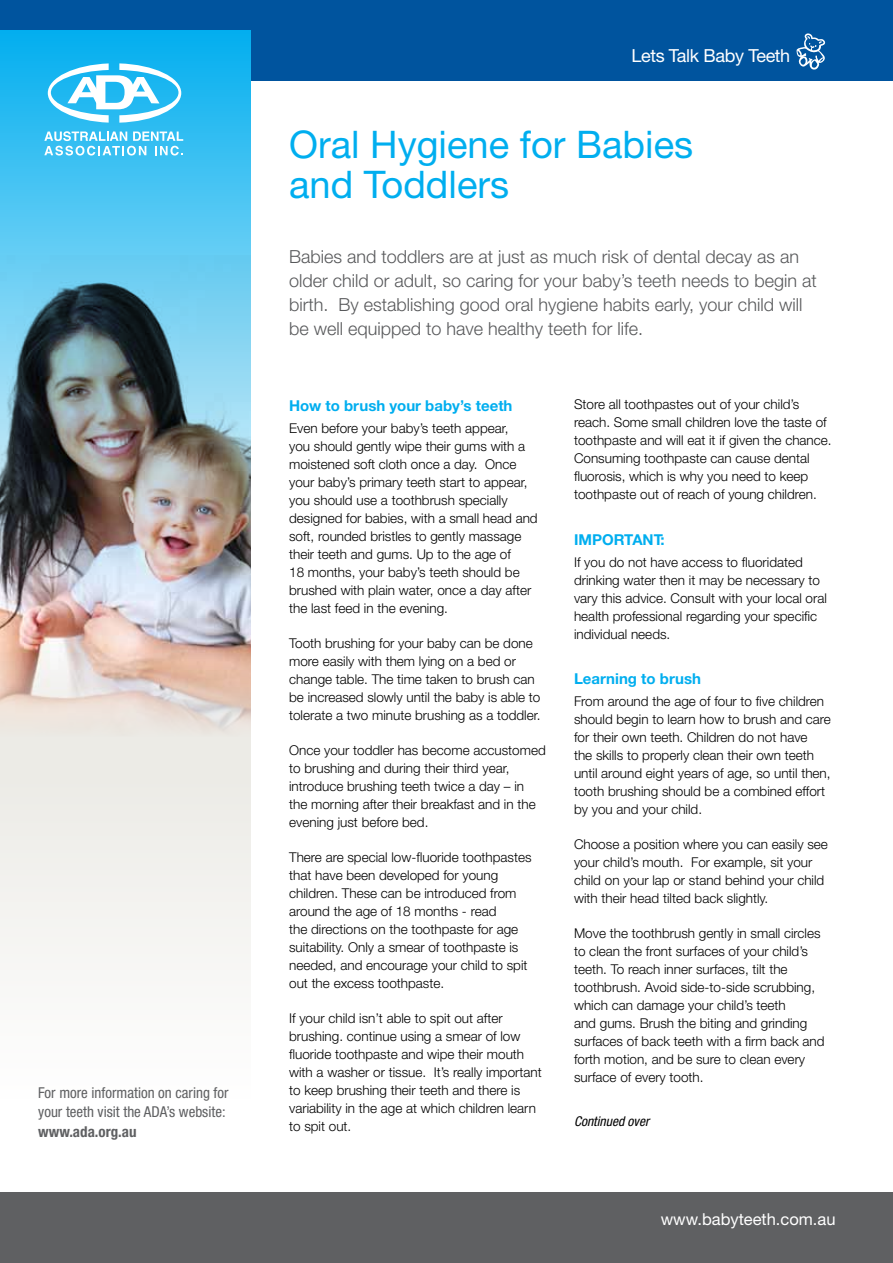
<style>
.page{position:relative;width:893px;height:1263px;background:#fff}
.page>*{position:absolute;margin:0;border:0;box-sizing:border-box;transform-origin:0 0}
.t1{font:38.1px/41px "Helvetica Neue";color:#00aeef}
.t2{font:300 18px/24px "Helvetica Neue";color:#58595b}
.t3{font:18px "Helvetica Neue";letter-spacing:-.02em;color:#fff}
.t4{font:16.5px "Helvetica Neue";color:#fff}
.t5{font:condensed 15px/19.5px "Helvetica Neue";color:#5f6062}
.t6{font:700 15px "Helvetica Neue CE";color:#00aeef}
.t7{font:700 condensed 15px "Helvetica Neue";color:#5f6062}
.t8{font:300 13.5px/18px "Helvetica Neue";color:#000}
.t9{font:italic condensed 13.5px "Helvetica Neue";color:#000}
</style>
<div class="page">
<div style="left:0;top:0;width:893px;height:81px;background:#00549e"></div>
<div style="left:0;top:30px;width:251px;height:740px;background:#ecebe6"></div>
<div style="left:0;top:770px;width:251px;height:329px;background:#f5f4f2"></div>
<svg style="left:796px;top:33px;width:30px;height:37px"></svg>
<div style="left:0;top:1193px;width:893px;height:70px;background:#5f6062"></div>
<img style="left:0;top:604px;width:251px;height:47px">
<img style="left:0;top:30px;width:251px;height:574px">
<svg style="left:44px;top:131px;width:139px;height:25px;background:#73d2f5"></svg>
<svg style="left:48px;top:63px;width:133px;height:60px;background:#73d2f5"></svg>
<svg style="left:0;top:651px;width:251px;height:80px"></svg>
<p class="t5" style="left:38px;top:1082px;width:192px">For more information on caring for your teeth visit the ADA’s website:</p>
<p class="t7" style="left:38px;top:1122px;width:100px">www.ada.org.au</p>
<h2 class="t3" style="left:631px;top:45px;width:160px">Lets Talk Baby Teeth</h2>
<h1 class="t1" style="left:289px;top:123px;width:405px">Oral Hygiene for Babies and Toddlers</h1>
<p class="t2" style="left:289px;top:244px;width:529px">Babies and toddlers are at just as much risk of dental decay as an older child or adult, so caring for your baby’s teeth needs to begin at birth. By establishing good oral hygiene habits early, your child will be well equipped to have healthy teeth for life.</p>
<p class="t6" style="left:289px;top:396px;width:225px">How to brush your baby’s teeth</p>
<p class="t8" style="left:289px;top:419px;width:250px">Even before your baby’s teeth appear,<br>you should gently wipe their gums with a moistened soft cloth once a day. Once your baby’s primary teeth start to appear, you should use a toothbrush specially designed for babies, with a small head and soft, rounded bristles to gently massage their teeth and gums. Up to the age of<br>18 months, your baby’s teeth should be brushed with plain water, once a day after the last feed in the evening.</p>
<p class="t8" style="left:289px;top:634px;width:253px">Tooth brushing for your baby can be done more easily with them lying on a bed or change table. The time taken to brush can be increased slowly until the baby is able to tolerate a two minute brushing as a toddler.</p>
<p class="t8" style="left:289px;top:741px;width:258px">Once your toddler has become accustomed to brushing and during their third year, introduce brushing teeth twice a day – in the morning after their breakfast and in the evening just before bed.</p>
<p class="t8" style="left:289px;top:848px;width:244px">There are special low-fluoride toothpastes that have been developed for young children. These can be introduced from around the age of 18 months - read<br>the directions on the toothpaste for age suitability. Only a smear of toothpaste is needed, and encourage your child to spit out the excess toothpaste.</p>
<p class="t8" style="left:289px;top:1009px;width:254px">If your child isn’t able to spit out after brushing. continue using a smear of low fluoride toothpaste and wipe their mouth with a washer or tissue. It’s really important to keep brushing their teeth and there is variability in the age at which children learn to spit out.</p>
<p class="t8" style="left:574px;top:395px;width:259px">Store all toothpastes out of your child’s reach. Some small children love the taste of toothpaste and will eat it if given the chance.<br>Consuming toothpaste can cause dental fluorosis, which is why you need to keep toothpaste out of reach of young children.</p>
<p class="t6" style="left:574px;top:530px;width:92px">IMPORTANT:</p>
<p class="t8" style="left:574px;top:553px;width:254px">If you do not have access to fluoridated drinking water then it may be necessary to vary this advice. Consult with your local oral health professional regarding your specific individual needs.</p>
<p class="t6" style="left:574px;top:669px;width:129px">Learning to brush</p>
<p class="t8" style="left:574px;top:692px;width:258px">From around the age of four to five children should begin to learn how to brush and care for their own teeth. Children do not have<br>the skills to properly clean their own teeth until around eight years of age, so until then, tooth brushing should be a combined effort by you and your child.</p>
<p class="t8" style="left:574px;top:835px;width:255px">Choose a position where you can easily see your child’s mouth. For example, sit your child on your lap or stand behind your child with their head tilted back slightly.</p>
<p class="t8" style="left:574px;top:924px;width:252px">Move the toothbrush gently in small circles to clean the front surfaces of your child’s teeth. To reach inner surfaces, tilt the toothbrush. Avoid side-to-side scrubbing, which can damage your child’s teeth<br>and gums. Brush the biting and grinding surfaces of back teeth with a firm back and forth motion, and be sure to clean every surface of every tooth.</p>
<p class="t9" style="left:574px;top:1113px;width:76px">Continued over</p>
<p class="t4" style="left:661px;top:1209px;width:176px">www.babyteeth.com.au</p>
</div>
